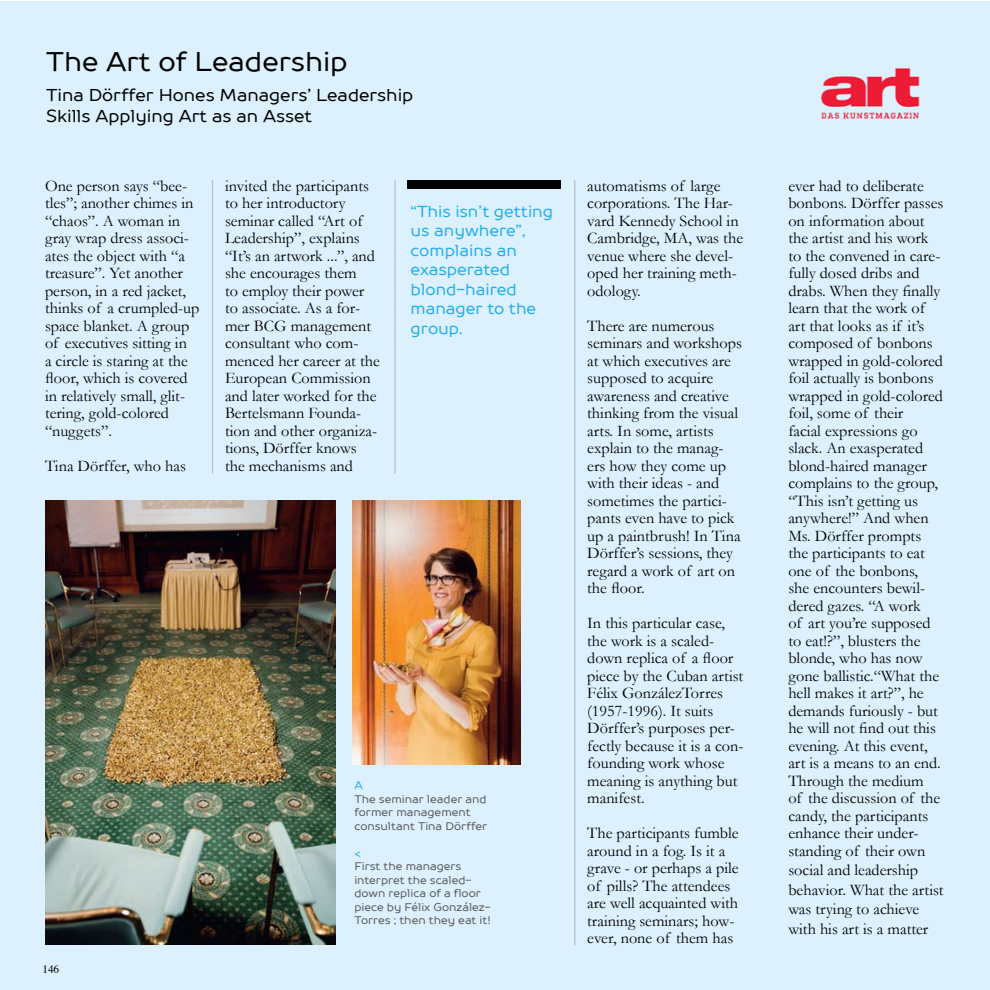
<style>
.page{position:relative;width:990px;height:990px;background:#fff}
.page>*{position:absolute;margin:0;border:0;box-sizing:border-box;transform-origin:0 0}
.t1{font:27.5px "TT Prosto Sans";color:#000}
.t2{font:17.5px/21px "TT Prosto Sans";color:#000}
.t3{font:16.25px/17.5px "Garamond";color:#000}
.t4{font:16.25px/19.5px "TT Prosto Sans";color:#20aeef}
.t5{font:11.25px/13.5px "TT Prosto Sans";color:#58595b}
.t6{font:11.25px "Times";color:#000}
.t7{font:11.25px "TT Prosto Sans";color:#20aeef}
</style>
<div class="page">
<div style="left:0;top:1px;width:990px;height:989px;background:#dcf1fd"></div>
<img style="left:45px;top:501px;width:291px;height:444px">
<img style="left:352px;top:501px;width:169px;height:264px">
<hr style="left:212px;top:180px;width:1px;height:294px;background:#bcbdc0">
<hr style="left:394px;top:180px;width:2px;height:294px;background:#bcbdc0">
<hr style="left:574px;top:180px;width:1px;height:765px;background:#bcbdc0">
<img style="left:820px;top:68px;width:100px;height:51px">
<div style="left:407px;top:180px;width:154px;height:8px;background:#000"></div>
<h1 class="t1" style="left:46px;top:43px;width:303px">The Art of Leadership</h1>
<p class="t2" style="left:46px;top:84px;width:369px">Tina Dörffer Hones Managers’ Leadership<br>Skills Applying Art as an Asset</p>
<p class="t3" style="left:45px;top:177px;width:156px">One person says “bee&shy;tles”; another chimes in “chaos”. A woman in gray wrap dress associ&shy;ates the object with “a treasure”. Yet another person, in a red jacket, thinks of a crumpled-up space blanket. A group of executives sitting in<br>a circle is staring at the floor, which is covered in relatively small, glit&shy;tering, gold-colored “nuggets”.</p>
<p class="t3" style="left:45px;top:457px;width:143px">Tina Dörffer, who has</p>
<p class="t6" style="left:42px;top:959px;width:18px">146</p>
<p class="t3" style="left:225px;top:177px;width:156px">invited the participants to her introductory seminar called “Art of<br>Leadership”, explains “It’s an artwork ...”, and she encourages them<br>to employ their power to associate. As a for&shy;mer BCG management consultant who com&shy;menced her career at the<br>European Commission and later worked for the<br>Bertelsmann Founda&shy;tion and other organiza&shy;tions, Dörffer knows the mechanisms and</p>
<p class="t3" style="left:587px;top:177px;width:157px">automatisms of large corporations. The Har&shy;vard Kennedy School in<br>Cambridge, MA, was the venue where she devel&shy;oped her training meth&shy;odology.</p>
<p class="t4" style="left:411px;top:201px;width:144px">“This isn’t getting us anywhere”, complains an exasperated blond-haired manager to the group.</p>
<p class="t3" style="left:587px;top:317px;width:156px">There are numerous seminars and workshops at which executives are supposed to acquire awareness and creative thinking from the visual arts. In some, artists explain to the manag&shy;ers how they come up with their ideas - and sometimes the partici&shy;pants even have to pick up a paintbrush! In Tina<br>Dörffer’s sessions, they regard a work of art on the floor.</p>
<p class="t3" style="left:587px;top:614px;width:158px">In this particular case, the work is a scaled&shy;down replica of a floor piece by the Cuban artist<br>Félix GonzálezTorres (1957-1996). It suits<br>Dörffer’s purposes per&shy;fectly because it is a con&shy;founding work whose meaning is anything but manifest.</p>
<p class="t3" style="left:587px;top:824px;width:153px">The participants fumble around in a fog. Is it a grave - or perhaps a pile of pills? The attendees are well acquainted with training seminars; how&shy;ever, none of them has</p>
<p class="t7" style="left:354px;top:778px;width:10px">A</p>
<p class="t5" style="left:354px;top:792px;width:134px">The seminar leader and former management consultant Tina Dörffer</p>
<p class="t7" style="left:354px;top:845px;width:8px">&lt;</p>
<p class="t5" style="left:354px;top:859px;width:138px">First the managers interpret the scaled&shy;down replica of a floor piece by Félix González-<br>Torres ; then they eat it!</p>
<p class="t3" style="left:788px;top:177px;width:157px">ever had to deliberate bonbons. Dörffer passes on information about the artist and his work to the convened in care&shy;fully dosed dribs and drabs. When they finally learn that the work of art that looks as if it’s composed of bonbons wrapped in gold-colored foil actually is bonbons wrapped in gold-colored foil, some of their<br>facial expressions go slack. An exasperated blond-haired manager complains to the group, “This isn’t getting us anywhere!” And when<br>Ms. Dörffer prompts the participants to eat one of the bonbons,<br>she encounters bewil&shy;dered gazes. “A work<br>of art you’re supposed to eat!?”, blusters the blonde, who has now gone ballistic.“What the hell makes it art?”, he demands furiously - but he will not find out this evening. At this event, art is a means to an end.<br>Through the medium<br>of the discussion of the candy, the participants enhance their under&shy;standing of their own</p>
<p class="t3" style="left:788px;top:860px;width:157px;line-height:19.5px">social and leadership behavior. What the artist was trying to achieve with his art is a matter</p>
</div>
